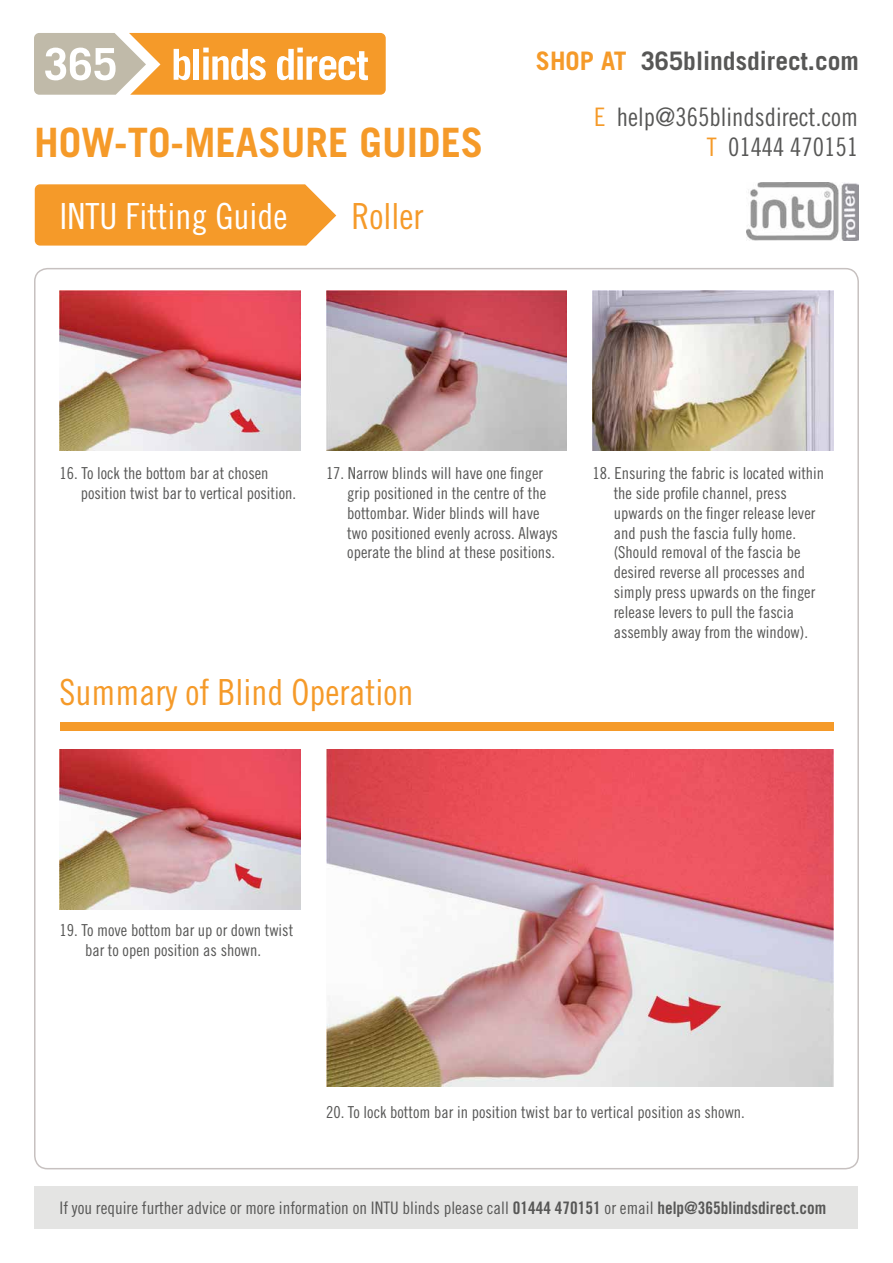
<style>
.page{position:relative;width:893px;height:1263px;background:#fff}
.page>*{position:absolute;margin:0;border:0;box-sizing:border-box;transform-origin:0 0}
.t1{font:700 40.5px "Trade Gothic";color:#f59a29}
.t2{font:36px "Trade Gothic Cond Eighteen";color:#f59a29}
.t3{font:36px "Trade Gothic Cond Eighteen";color:#fff}
.t4{font:25.5px/30.6px "Trade Gothic Cond Eighteen";color:#575756;text-align:right}
.t5{font:700 25.5px "Trade Gothic";color:#575756}
.t6{font:17.25px "Trade Gothic Cond Eighteen";color:#575756}
.t7{font:16.5px/19.8px "Trade Gothic Cond Eighteen";color:#575756}
.s1{color:#f59a29}
.s2{font-family:"Trade Gothic Bold Cond Twenty"}
</style>
<div class="page">
<img style="left:747px;top:182px;width:111px;height:58px">
<div style="left:35px;top:1186px;width:823px;height:43px;background:#e4e4e3"></div>
<svg style="left:34px;top:33px;width:352px;height:62px"></svg>
<svg style="left:35px;top:184px;width:301px;height:62px"></svg>
<div style="left:60px;top:722px;width:773px;height:9px;background:#f59a29"></div>
<img style="left:60px;top:749px;width:240px;height:160px">
<img style="left:326px;top:749px;width:507px;height:337px">
<img style="left:60px;top:290px;width:240px;height:161px">
<img style="left:326px;top:290px;width:241px;height:161px">
<img style="left:592px;top:290px;width:241px;height:161px">
<h1 class="t1" style="left:34px;top:118px;width:451px">HOW-TO-MEASURE GUIDES</h1>
<h2 class="t3" style="left:60px;top:195px;width:229px">INTU Fitting Guide</h2>
<h2 class="t2" style="left:351px;top:195px;width:73px">Roller</h2>
<h3 class="t5" style="left:536px;top:45px;width:325px"><span class="s1">SHOP AT</span> 365blindsdirect.com</h3>
<h3 class="t4" style="left:594px;top:101px;width:265px"><span class="s1">E</span> help@365blindsdirect.com<br><span class="s1">T</span> 01444 470151</h3>
<p class="t7" style="left:81px;top:463px;width:217px;text-indent:-21px">16. To lock the bottom bar at chosen position twist bar to vertical position.</p>
<p class="t7" style="left:347px;top:463px;width:212px;text-indent:-21px">17. Narrow blinds will have one finger grip positioned in the centre of the bottombar. Wider blinds will have two positioned evenly across. Always operate the blind at these positions.</p>
<p class="t7" style="left:614px;top:463px;width:212px;text-indent:-21px">18. Ensuring the fabric is located within the side profile channel, press upwards on the finger release lever and push the fascia fully home. (Should removal of the fascia be desired reverse all processes and simply press upwards on the finger release levers to pull the fascia assembly away from the window).</p>
<h2 class="t2" style="left:60px;top:671px;width:355px">Summary of Blind Operation</h2>
<p class="t7" style="left:60px;top:920px;width:235px;text-align:center">19. To move bottom bar up or down twist bar to open position as shown.</p>
<p class="t7" style="left:326px;top:1101px;width:420px">20. To lock bottom bar in position twist bar to vertical position as shown.</p>
<p class="t6" style="left:60px;top:1197px;width:768px">If you require further advice or more information on INTU blinds please call <span class="s2">01444 470151</span> or email <span class="s2">help@365blindsdirect.com</span></p>
</div>
